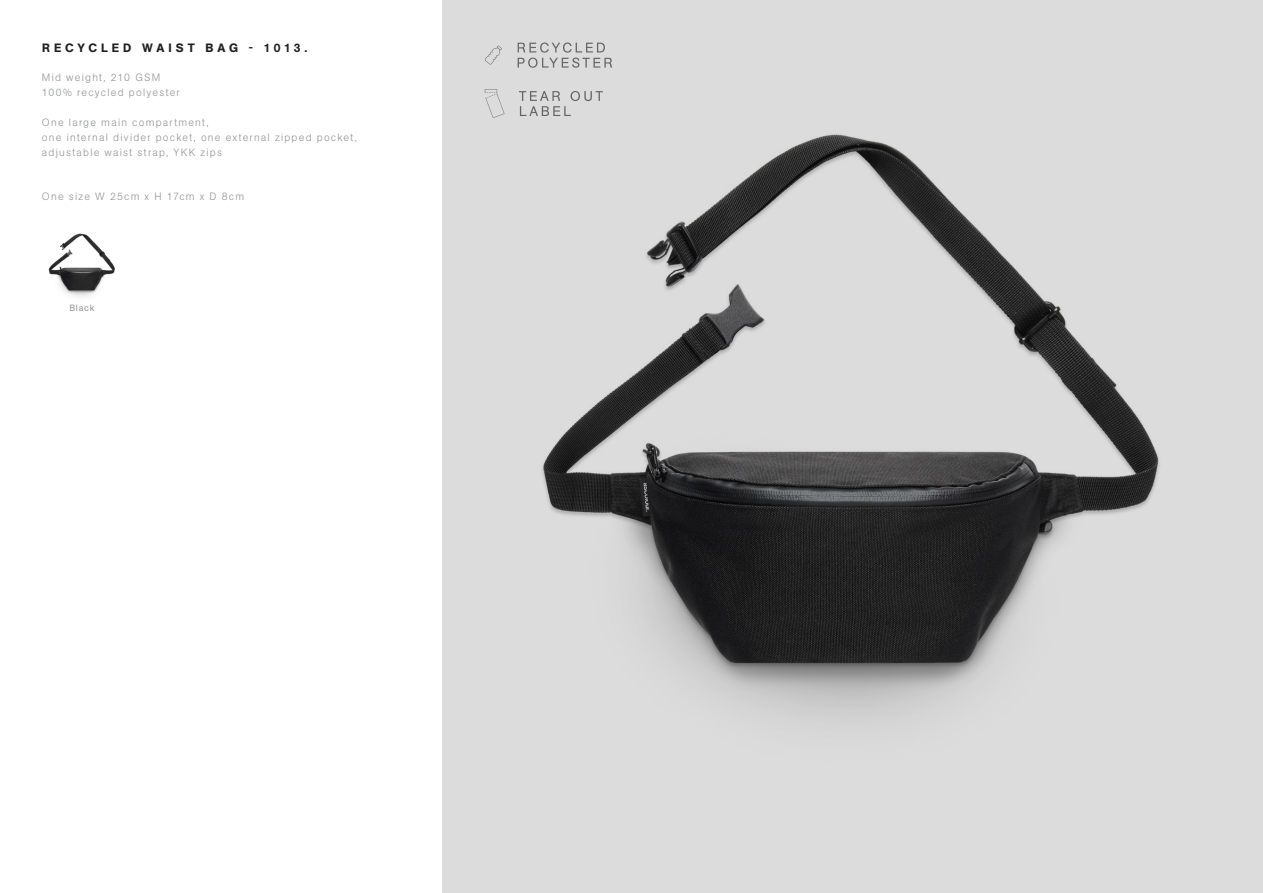
<style>
.page{position:relative;width:1263px;height:893px;background:#fff}
.page>*{position:absolute;margin:0;border:0;box-sizing:border-box;transform-origin:0 0}
.t1{font:500 12px "AG Book Pro";letter-spacing:.325em;color:#231f20}
.MEASUREMENTS{font:300 10.5px/15px "AG Book Pro";letter-spacing:.12em;color:#939598}
.COLOUR_NAME{font:9px "AG Book Pro";letter-spacing:.08em;color:#939598}
</style>
<div class="page">
<img style="left:48px;top:233px;width:67px;height:64px">
<img style="left:442px;top:0;width:821px;height:893px">
<svg style="left:519px;top:91px;width:84px;height:25px;background:#c8c8c8"></svg>
<svg style="left:497px;top:94px;width:7px;height:20px"></svg>
<svg style="left:485px;top:89px;width:12px;height:29px"></svg>
<p class="t1" style="left:42px;top:40px;width:267px">RECYCLED WAIST BAG - 1013.</p>
<p class="MEASUREMENTS" style="left:42px;top:69px;width:120px">Mid weight, 210 GSM</p>
<p class="MEASUREMENTS" style="left:42px;top:84px;width:139px">100% recycled polyester</p>
<p class="MEASUREMENTS" style="left:42px;top:114px;width:316px">One large main compartment,<br>one internal divider pocket, one external zipped pocket,</p>
<p class="MEASUREMENTS" style="left:42px;top:144px;width:182px">adjustable waist strap, YKK zips</p>
<p class="MEASUREMENTS" style="left:42px;top:188px;width:204px">One size W 25cm x H 17cm x D 8cm</p>
<p class="COLOUR_NAME" style="left:69px;top:302px;width:27px">Black</p>
</div>
